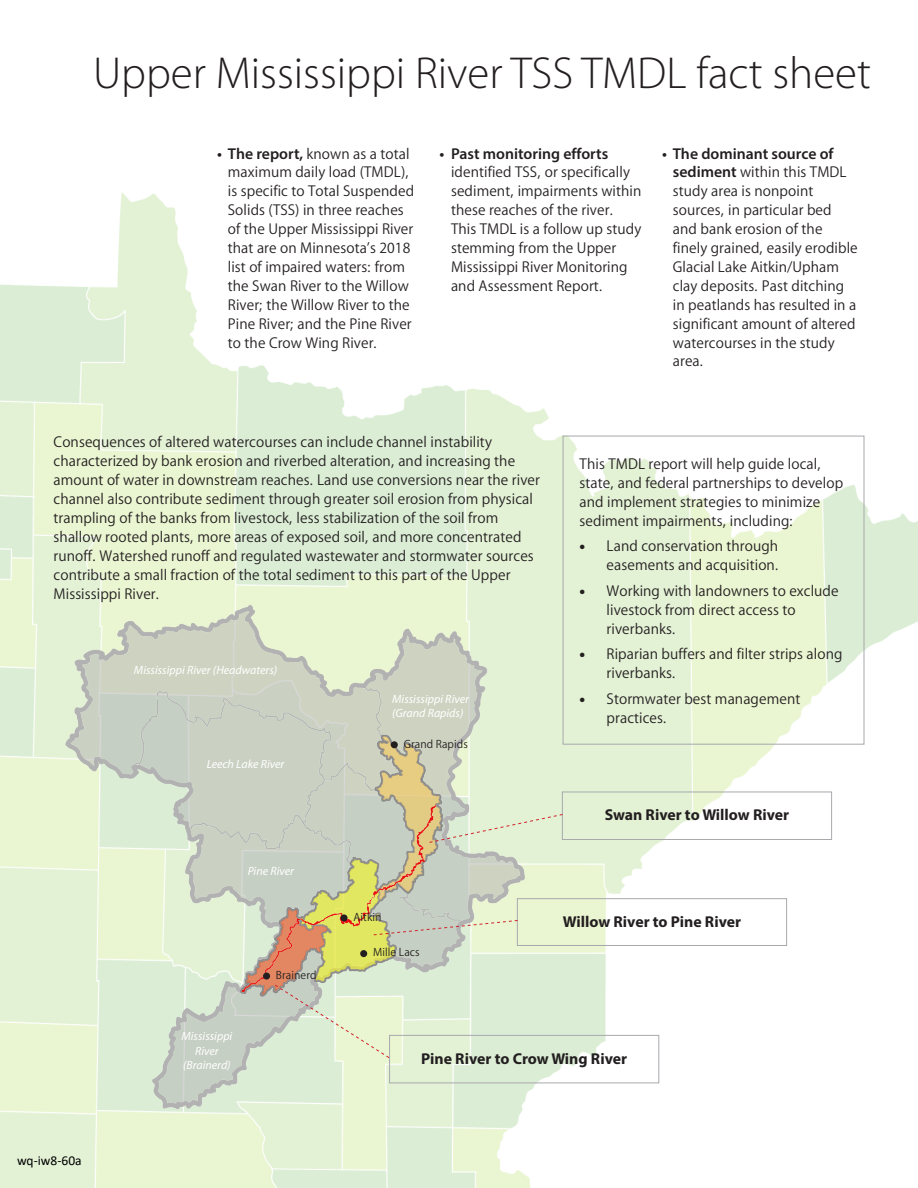
<style>
.page{position:relative;width:918px;height:1188px;background:#fff}
.page>*{position:absolute;margin:0;border:0;box-sizing:border-box;transform-origin:0 0}
.t1{font:300 45px "Myriad Pro";color:#231f20}
.t2{font:15.75px/18.9px "Myriad PCA Text";color:#231f20}
.boxes_body{font:700 15.75px "Myriad Pro";color:#231f20}
.t3{font:13.5px "Calibri";color:#000}
.boxes_body-2{font:italic 12px/14.4px "Myriad Pro";color:#fff}
.boxes_body-3{font:12px "Myriad PCA Text";color:#231f20}
.s1{font-family:"Myriad Pro";font-weight:600}
</style>
<div class="page">
<img style="left:0;top:192px;width:898px;height:996px">
<div style="left:562px;top:792px;width:270px;height:48px;border:1px solid #a8a9ad"></div>
<div style="left:517px;top:898px;width:270px;height:48px;border:1px solid #a8a9ad"></div>
<div style="left:389px;top:1035px;width:270px;height:48px;border:1px solid #a8a9ad"></div>
<div style="left:360px;top:950px;width:7px;height:7px;background:#231f20;border-radius:50%"></div>
<svg style="left:429px;top:814px;width:134px;height:29px;background:#dce2c8"></svg>
<svg style="left:373px;top:920px;width:145px;height:16px;background:#d2d5b9"></svg>
<svg style="left:274px;top:984px;width:116px;height:75px;background:#dce7ce"></svg>
<div style="left:563px;top:436px;width:301px;height:309px;border:1px solid #a8a9ad"></div>
<div style="left:391px;top:741px;width:7px;height:7px;background:#231f20;border-radius:50%"></div>
<div style="left:341px;top:914px;width:7px;height:7px;background:#231f20;border-radius:50%"></div>
<div style="left:263px;top:973px;width:7px;height:7px;background:#231f20;border-radius:50%"></div>
<p class="t1" style="left:93px;top:46px;width:779px">Upper Mississippi River TSS TMDL fact sheet</p>
<p class="t2" style="left:228px;top:145px;width:188px;text-indent:-11px"><span class="s1">• The report,</span> known as a total maximum daily load (TMDL), is specific to Total Suspended<br>Solids (TSS) in three reaches of the Upper Mississippi River that are on Minnesota’s 2018 list of impaired waters: from the Swan River to the Willow<br>River; the Willow River to the<br>Pine River; and the Pine River to the Crow Wing River.</p>
<p class="t2" style="left:451px;top:145px;width:192px;text-indent:-11px"><span class="s1">• Past monitoring efforts </span>identified TSS, or specifically sediment, impairments within these reaches of the river.<br>This TMDL is a follow up study stemming from the Upper<br>Mississippi River Monitoring and Assessment Report.</p>
<p class="t2" style="left:673px;top:145px;width:187px;text-indent:-11px"><span class="s1">• The dominant source of sediment</span> within this TMDL study area is nonpoint sources, in particular bed and bank erosion of the finely grained, easily erodible<br>Glacial Lake Aitkin/Upham clay deposits. Past ditching in peatlands has resulted in a significant amount of altered watercourses in the study area.</p>
<p class="t2" style="left:54px;top:434px;width:488px">Consequences of altered watercourses can include channel instability characterized by bank erosion and riverbed alteration, and increasing the amount of water in downstream reaches. Land use conversions near the river channel also contribute sediment through greater soil erosion from physical trampling of the banks from livestock, less stabilization of the soil from shallow rooted plants, more areas of exposed soil, and more concentrated runoff. Watershed runoff and regulated wastewater and stormwater sources contribute a small fraction of the total sediment to this part of the Upper Mississippi River.</p>
<p class="boxes_body-2" style="left:134px;top:663px;width:145px">Mississippi River (Headwaters)</p>
<p class="boxes_body-2" style="left:207px;top:756px;width:79px">Leech Lake River</p>
<p class="boxes_body-2" style="left:392px;top:692px;width:78px">Mississippi River (Grand Rapids)</p>
<p class="boxes_body-3" style="left:404px;top:738px;width:66px">Grand Rapids</p>
<p class="boxes_body-2" style="left:248px;top:863px;width:48px">Pine River</p>
<p class="boxes_body-3" style="left:276px;top:969px;width:42px">Brainerd</p>
<p class="boxes_body-3" style="left:353px;top:911px;width:29px">Aitkin</p>
<p class="boxes_body-3" style="left:373px;top:946px;width:48px">Mille Lacs</p>
<p class="t2" style="left:580px;top:455px;width:265px">This TMDL report will help guide local, state, and federal partnerships to develop and implement strategies to minimize sediment impairments, including:</p>
<p class="t2" style="left:580px;top:537px;width:200px;text-align:right">• Land conservation through easements and acquisition.</p>
<p class="t2" style="left:607px;top:582px;width:234px;text-indent:-27px">• Working with landowners to exclude livestock from direct access to riverbanks.</p>
<p class="t2" style="left:607px;top:645px;width:237px;text-indent:-27px">• Riparian buffers and filter strips along riverbanks.</p>
<p class="t2" style="left:607px;top:690px;width:195px;text-indent:-27px">• Stormwater best management practices.</p>
<p class="boxes_body" style="left:605px;top:805px;width:186px">Swan River to Willow River</p>
<p class="boxes_body" style="left:563px;top:911px;width:180px">Willow River to Pine River</p>
<p class="t3" style="left:17px;top:1151px;width:66px">wq-iw8-60a</p>
<p class="boxes_body-2" style="left:181px;top:1029px;width:52px;text-align:center">Mississippi<br>River (Brainerd)</p>
<p class="boxes_body" style="left:421px;top:1048px;width:207px">Pine River to Crow Wing River</p>
</div>
